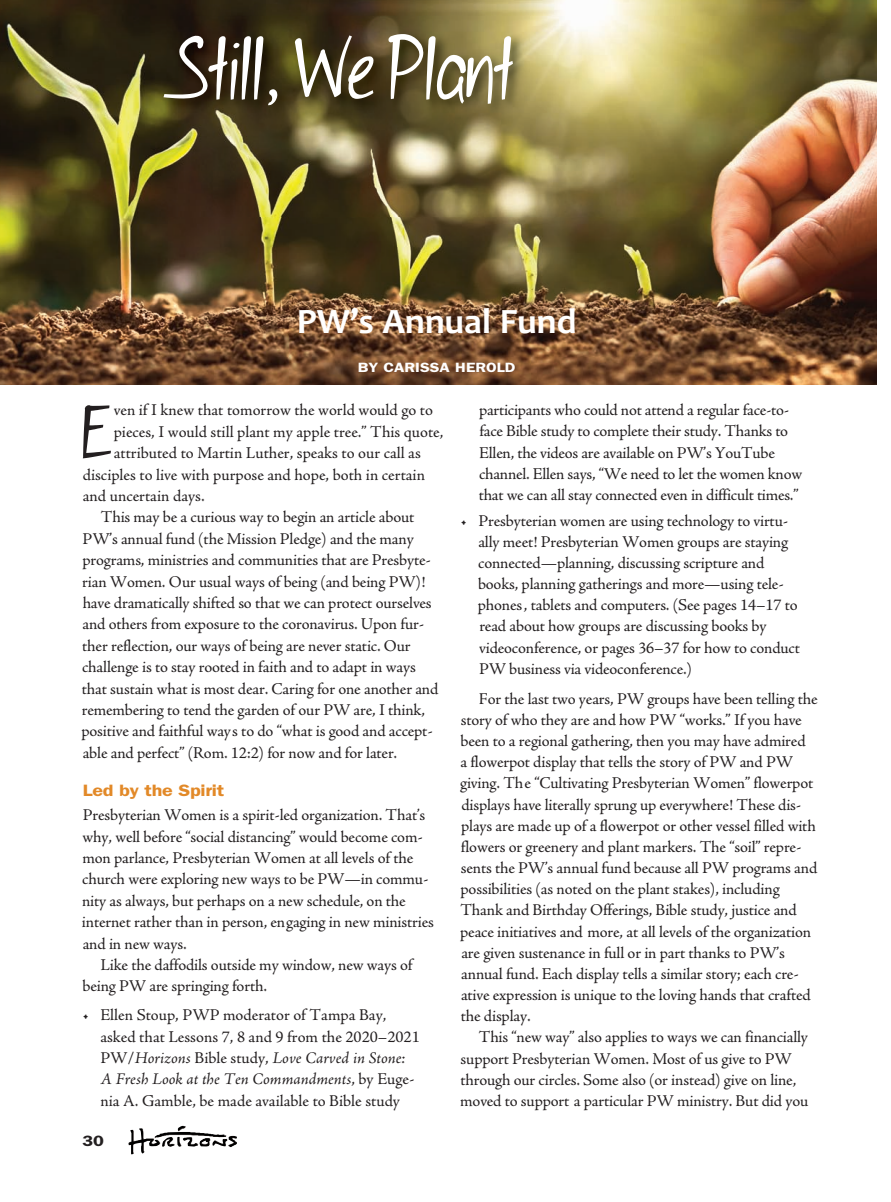
<style>
.page{position:relative;width:891px;height:1202px;background:#fff}
.page>*{position:absolute;margin:0;border:0;box-sizing:border-box;transform-origin:0 0}
.t1{font:84px "Of Wildflowersand Wings";color:#fff}
.t2{font:71.85px "Of Wildflowersand Wings";color:#231f20}
.t3{font:700 36px "Candara";color:#fff}
.t4{font:16.5px/21.1px "Adobe Jenson Pro";letter-spacing:-.01em;color:#231f20}
.t5{font:600 16.5px "ITC Franklin Gothic Std";letter-spacing:-.01em;color:#e28928;scale:1.2 1}
.t6{font:600 15px "ITC Franklin Gothic Std";color:#231f20;scale:1.2 1}
.t7{font:600 13.5px "ITC Franklin Gothic Std";color:#fff;scale:1.2 1}
.s1{font-style:italic}
</style>
<div class="page">
<img style="left:129px;top:1125px;width:108px;height:29px">
<img style="left:1px;top:0;width:875px;height:384px">
<img style="left:156px;top:17px;width:673px;height:199px">
<h1 class="t1" style="left:169px;top:19px;width:347px">Still, We Plant</h1>
<h3 class="t3" style="left:297px;top:299px;width:281px">PW’s Annual Fund</h3>
<p class="t7" style="left:358px;top:363px;width:133px">BY CARISSA HEROLD</p>
<h2 class="t2" style="left:83px;top:390px;width:32px">E</h2>
<p class="t4" style="left:114px;top:401px;width:321px">ven if I knew that tomorrow the world would go to</p>
<p class="t4" style="left:114px;top:422px;width:331px">pieces, I would still plant my apple tree.” This quote,</p>
<p class="t4" style="left:114px;top:444px;width:309px">attributed to Martin Luther, speaks to our call as</p>
<p class="t4" style="left:83px;top:465px;width:344px">disciples to live with purpose and hope, both in certain</p>
<p class="t4" style="left:83px;top:487px;width:123px">and uncertain days.</p>
<p class="t4" style="left:101px;top:508px;width:315px">This may be a curious way to begin an article about</p>
<p class="t4" style="left:83px;top:529px;width:333px">PW’s annual fund (the Mission Pledge) and the many</p>
<p class="t4" style="left:82px;top:551px;width:350px">programs, ministries and communities that are Presbyte-</p>
<p class="t4" style="left:82px;top:572px;width:345px">rian Women. Our usual ways of being (and being PW)!</p>
<p class="t4" style="left:83px;top:594px;width:351px">have dramatically shifted so that we can protect ourselves</p>
<p class="t4" style="left:82px;top:615px;width:343px">and others from exposure to the coronavirus. Upon fur-</p>
<p class="t4" style="left:82px;top:636px;width:330px">ther reflection, our ways of being are never static. Our</p>
<p class="t4" style="left:82px;top:658px;width:335px">challenge is to stay rooted in faith and to adapt in ways</p>
<p class="t4" style="left:82px;top:679px;width:358px">that sustain what is most dear. Caring for one another and</p>
<p class="t4" style="left:82px;top:701px;width:345px">remembering to tend the garden of our PW are, I think,</p>
<p class="t4" style="left:82px;top:722px;width:353px">positive and faithful ways to do “what is good and accept-</p>
<p class="t4" style="left:83px;top:743px;width:316px">able and perfect” (Rom. 12:2) for now and for later.</p>
<p class="t5" style="left:83px;top:784px;width:119px">Led by the Spirit</p>
<p class="t4" style="left:82px;top:806px;width:353px">Presbyterian Women is a spirit-led organization. That’s why, well before “social distancing” would become com&shy;mon parlance, Presbyterian Women at all levels of the church were exploring new ways to be PW—in commu&shy;nity as always, but perhaps on a new schedule, on the internet rather than in person, engaging in new ministries and in new ways.</p>
<p class="t4" style="left:82px;top:955px;width:333px;text-indent:18px">Like the daffodils outside my window, new ways of being PW are springing forth.</p>
<p class="t4" style="left:100px;top:1006px;width:321px;text-indent:-18px">• Ellen Stoup, PWP moderator of Tampa Bay, asked that Lessons 7, 8 and 9 from the 2020–2021<br>PW/<span class="s1">Horizons</span> Bible study, <span class="s1">Love Carved in Stone:<br>A Fresh Look at the Ten Commandments</span>, by Euge&shy;nia A. Gamble, be made available to Bible study</p>
<p class="t6" style="left:83px;top:1136px;width:20px">30</p>
<p class="t4" style="left:479px;top:401px;width:325px">participants who could not attend a regular face-to&shy;face Bible study to complete their study. Thanks to Ellen, the videos are available on PW’s YouTube channel. Ellen says, “We need to let the women know that we can all stay connected even in difficult times.”</p>
<p class="t4" style="left:478px;top:511px;width:324px;text-indent:-17px">• Presbyterian women are using technology to virtu&shy;ally meet! Presbyterian Women groups are staying connected—planning, discussing scripture and books, planning gatherings and more—using tele&shy;phones, tablets and computers. (See pages 14–17 to read about how groups are discussing books by videoconference, or pages 36–37 for how to conduct PW business via videoconference.)</p>
<p class="t4" style="left:460px;top:690px;width:359px;text-indent:19px">for the last two years, PW groups have been telling the story of who they are and how PW “works.” If you have been to a regional gathering, then you may have admired<br>a flowerpot display that tells the story of PW and PW giving. The “Cultivating Presbyterian Women” flowerpot displays have literally sprung up everywhere! These dis&shy;plays are made up of a flowerpot or other vessel filled with flowers or greenery and plant markers. The “soil” repre&shy;sents the PW’s annual fund because all PW programs and possibilities (as noted on the plant stakes), including Thank and Birthday Offerings, Bible study, justice and peace initiatives and more, at all levels of the organization are given sustenance in full or in part thanks to PW’s annual fund. Each display tells a similar story; each cre&shy;ative expression is unique to the loving hands that crafted the display.</p>
<p class="t4" style="left:460px;top:1028px;width:350px;text-indent:19px">This “new way” also applies to ways we can financially support Presbyterian Women. Most of us give to PW through our circles. Some also (or instead) give on line, moved to support a particular PW ministry. But did you</p>
</div>
